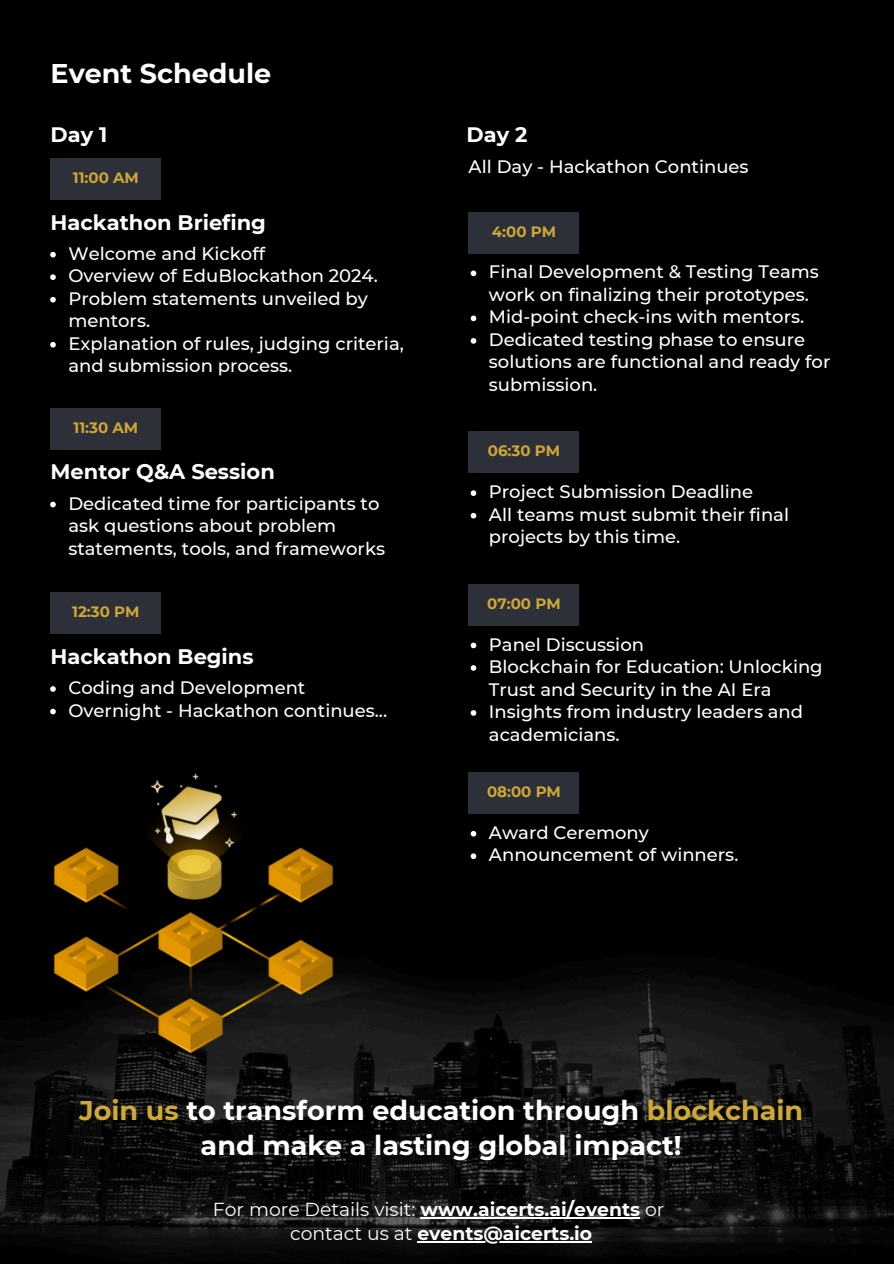
<style>
.page{position:relative;width:894px;height:1264px;background:#fff}
.page>*{position:absolute;margin:0;border:0;box-sizing:border-box;transform-origin:0 0}
.t1{font:700 27px/34.8px "Montserrat";color:#fff;text-align:center}
.t2{font:700 21px "Montserrat";color:#fff}
.t3{font:700 20.85px "Montserrat";color:#fff}
.t4{font:700 18.75px/24.3px "Montserrat";color:#fff;text-align:center}
.t5{font:500 18px/22.5px "Montserrat";color:#fff}
.t6{font:700 15px "Montserrat";color:#cfa935}
.s1{color:#cfa935}
.s2{font-weight:400}
</style>
<div class="page">
<div style="left:0;top:0;width:893px;height:1263px;background:#000"></div>
<div style="left:51px;top:158px;width:110px;height:42px;background:#2e3039"></div>
<div style="left:51px;top:408px;width:110px;height:41px;background:#2e3039"></div>
<div style="left:51px;top:592px;width:110px;height:42px;background:#2e3039"></div>
<div style="left:468px;top:212px;width:111px;height:41px;background:#2e3039"></div>
<div style="left:468px;top:432px;width:111px;height:41px;background:#2e3039"></div>
<div style="left:468px;top:584px;width:111px;height:41px;background:#2e3039"></div>
<div style="left:468px;top:772px;width:111px;height:41px;background:#2e3039"></div>
<img style="left:0;top:978px;width:893px;height:277px">
<img style="left:51px;top:814px;width:288px;height:242px">
<img style="left:148px;top:773px;width:88px;height:85px">
<svg style="left:50px;top:252px;width:6px;height:5px"></svg>
<svg style="left:50px;top:274px;width:6px;height:6px"></svg>
<svg style="left:50px;top:297px;width:6px;height:5px"></svg>
<svg style="left:50px;top:342px;width:6px;height:5px"></svg>
<svg style="left:50px;top:501px;width:6px;height:6px"></svg>
<svg style="left:50px;top:686px;width:6px;height:5px"></svg>
<svg style="left:50px;top:708px;width:6px;height:6px"></svg>
<svg style="left:470px;top:270px;width:6px;height:6px"></svg>
<svg style="left:470px;top:315px;width:6px;height:6px"></svg>
<svg style="left:470px;top:338px;width:6px;height:6px"></svg>
<svg style="left:470px;top:490px;width:6px;height:6px"></svg>
<svg style="left:470px;top:513px;width:6px;height:5px"></svg>
<svg style="left:470px;top:642px;width:6px;height:6px"></svg>
<svg style="left:470px;top:665px;width:6px;height:5px"></svg>
<svg style="left:470px;top:710px;width:6px;height:5px"></svg>
<svg style="left:470px;top:831px;width:6px;height:5px"></svg>
<svg style="left:470px;top:853px;width:6px;height:6px"></svg>
<hr style="left:420px;top:1217px;width:220px;height:1px;background:#fff">
<hr style="left:417px;top:1241px;width:175px;height:1px;background:#fff">
<p class="t1" style="left:51px;top:56px;width:222px">Event Schedule</p>
<p class="t3" style="left:51px;top:122px;width:58px">Day 1</p>
<h1 class="t6" style="left:73px;top:168px;width:68px">11:00 AM</h1>
<h2 class="t2" style="left:51px;top:209px;width:217px">Hackathon Briefing</h2>
<p class="t5" style="left:68px;top:242px;width:198px">Welcome and Kickoff</p>
<p class="t5" style="left:68px;top:264px;width:311px">Overview of EduBlockathon 2024.</p>
<p class="t5" style="left:68px;top:287px;width:301px">Problem statements unveiled by mentors.</p>
<p class="t5" style="left:68px;top:332px;width:337px">Explanation of rules, judging criteria, and submission process.</p>
<h2 class="t6" style="left:73px;top:418px;width:66px">11:30 AM</h2>
<p class="t2" style="left:51px;top:459px;width:226px">Mentor Q&amp;A Session</p>
<p class="t5" style="left:68px;top:492px;width:318px">Dedicated time for participants to ask questions about problem statements, tools, and frameworks</p>
<h2 class="t6" style="left:72px;top:602px;width:69px">12:30 PM</h2>
<p class="t2" style="left:51px;top:643px;width:204px">Hackathon Begins</p>
<p class="t5" style="left:68px;top:676px;width:238px">Coding and Development</p>
<h2 class="t5" style="left:68px;top:699px;width:320px">Overnight - Hackathon continues...</h2>
<p class="t3" style="left:466px;top:122px;width:62px">Day 2</p>
<p class="t5" style="left:468px;top:155px;width:281px">All Day - Hackathon Continues</p>
<p class="t6" style="left:491px;top:222px;width:66px">4:00 PM</p>
<p class="t5" style="left:489px;top:261px;width:331px">Final Development &amp; Testing Teams work on finalizing their prototypes.</p>
<p class="t5" style="left:489px;top:306px;width:317px">Mid-point check-ins with mentors.</p>
<p class="t5" style="left:489px;top:328px;width:343px">Dedicated testing phase to ensure solutions are functional and ready for submission.</p>
<h3 class="t6" style="left:487px;top:442px;width:74px">06:30 PM</h3>
<p class="t5" style="left:489px;top:480px;width:266px">Project Submission Deadline</p>
<p class="t5" style="left:489px;top:503px;width:301px">All teams must submit their final projects by this time.</p>
<h2 class="t6" style="left:487px;top:594px;width:75px">07:00 PM</h2>
<p class="t5" style="left:489px;top:632px;width:157px">Panel Discussion</p>
<p class="t5" style="left:489px;top:655px;width:335px">Blockchain for Education: Unlocking<br>Trust and Security in the AI Era</p>
<p class="t5" style="left:489px;top:700px;width:316px">Insights from industry leaders and academicians.</p>
<p class="t6" style="left:487px;top:782px;width:75px">08:00 PM</p>
<p class="t5" style="left:489px;top:821px;width:161px">Award Ceremony</p>
<p class="t5" style="left:489px;top:843px;width:251px">Announcement of winners.</p>
<p class="t1" style="left:79px;top:1092px;width:725px"><span class="s1">Join us</span> to transform education through <span class="s1">blockchain </span>and make a lasting global impact!</p>
<p class="t4" style="left:213px;top:1196px;width:453px"><span class="s2">For more Details visit:</span> www.aicerts.ai/events <span class="s2">or contact us at</span> events@aicerts.io</p>
</div>
